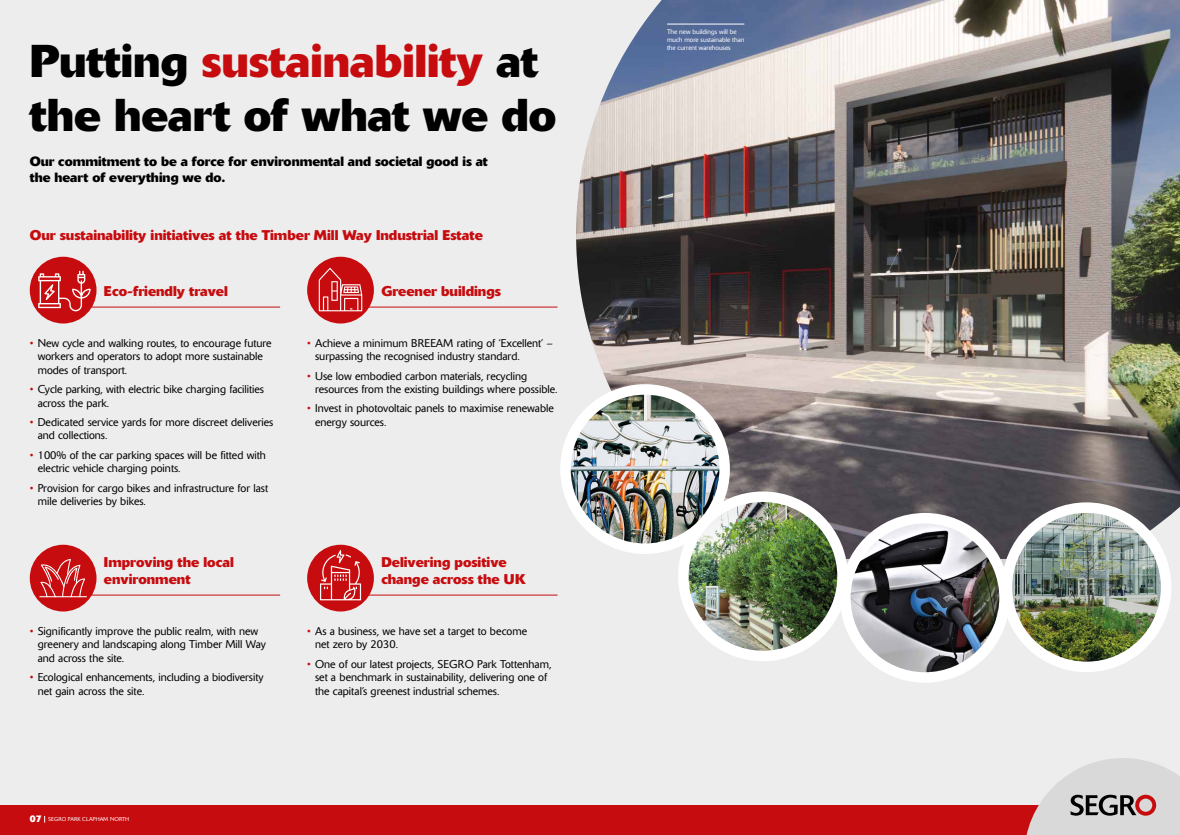
<style>
.page{position:relative;width:1180px;height:835px;background:#fff}
.page>*{position:absolute;margin:0;border:0;box-sizing:border-box;transform-origin:0 0}
.t1{font:700 45.5px/54.6px "Delta BQ";color:#000}
.t2{font:700 14px/16.8px "Delta BQ";color:#c70c0f}
.t3{font:700 13.3px/16px "Delta BQ";color:#000}
.t4{font:300 11.2px/13.4px "Delta BQ";color:#000}
.t5{font:300 6.65px/8px "Delta BQ";color:#fff}
.t6{font:300 5.6px "Delta BQ";letter-spacing:.02em;color:#fff}
.s1{color:#c70c0f}
.s2{font-weight:700;font-size:9.52px}
</style>
<div class="page">
<div style="left:0;top:0;width:1180px;height:834px;background:#ededed"></div>
<img style="left:576px;top:0;width:604px;height:559px">
<img style="left:1007px;top:507px;width:159px;height:156px">
<div style="left:1001px;top:502px;width:170px;height:170px;border:10px solid #fff;border-radius:50%"></div>
<img style="left:845px;top:518px;width:159px;height:159px;border-radius:80px">
<div style="left:840px;top:513px;width:169px;height:169px;border:10px solid #fff;border-radius:50%"></div>
<img style="left:683px;top:496px;width:159px;height:160px;border-radius:80px">
<div style="left:678px;top:491px;width:170px;height:170px;border:10px solid #fff;border-radius:50%"></div>
<img style="left:565px;top:389px;width:159px;height:159px;border-radius:80px">
<div style="left:560px;top:384px;width:170px;height:170px;border:10px solid #fff;border-radius:50%"></div>
<hr style="left:73px;top:307px;width:207px;height:1px;background:#c70c0f">
<hr style="left:73px;top:594px;width:207px;height:1px;background:#c70c0f">
<hr style="left:350px;top:307px;width:207px;height:1px;background:#c70c0f">
<hr style="left:350px;top:594px;width:207px;height:1px;background:#c70c0f">
<hr style="left:667px;top:24px;width:77px;height:1px;background:#fff">
<div style="left:30px;top:257px;width:66px;height:66px;background:#c70c0f;border-radius:50%"></div>
<div style="left:307px;top:257px;width:67px;height:66px;background:#c70c0f;border-radius:50%"></div>
<svg style="left:38px;top:271px;width:53px;height:40px"></svg>
<svg style="left:319px;top:268px;width:43px;height:43px"></svg>
<div style="left:30px;top:544px;width:66px;height:67px;background:#c70c0f;border-radius:50%"></div>
<div style="left:307px;top:544px;width:67px;height:67px;background:#c70c0f;border-radius:50%"></div>
<svg style="left:40px;top:559px;width:45px;height:37px"></svg>
<hr style="left:39px;top:596px;width:48px;height:1px;background:#fff">
<svg style="left:320px;top:550px;width:41px;height:50px"></svg>
<div style="left:0;top:805px;width:1180px;height:29px;background:#c70c0f"></div>
<svg style="left:1027px;top:758px;width:153px;height:76px"></svg>
<h1 class="t1" style="left:30px;top:33px;width:528px">Putting <span class="s1">sustainability</span> at the heart of what we do</h1>
<p class="t3" style="left:30px;top:154px;width:460px">Our commitment to be a force for environmental and societal good is at the heart of everything we do.</p>
<p class="t2" style="left:30px;top:226px;width:454px">Our sustainability initiatives at the Timber Mill Way Industrial Estate</p>
<p class="t2" style="left:104px;top:283px;width:125px">Eco-friendly travel</p>
<p class="t4" style="left:38px;top:336px;width:235px;text-indent:-8px"><span class="s1">•</span> New cycle and walking routes, to encourage future workers and operators to adopt more sustainable modes of transport.</p>
<p class="t4" style="left:38px;top:382px;width:228px;text-indent:-8px"><span class="s1">•</span> Cycle parking, with electric bike charging facilities across the park.</p>
<p class="t4" style="left:38px;top:415px;width:237px;text-indent:-8px"><span class="s1">•</span> Dedicated service yards for more discreet deliveries and collections.</p>
<p class="t4" style="left:38px;top:448px;width:230px;text-indent:-8px"><span class="s1">•</span> 100% of the car parking spaces will be fitted with electric vehicle charging points.</p>
<p class="t4" style="left:38px;top:481px;width:232px;text-indent:-8px"><span class="s1">•</span> Provision for cargo bikes and infrastructure for last mile deliveries by bikes.</p>
<p class="t2" style="left:104px;top:554px;width:131px">Improving the local environment</p>
<p class="t4" style="left:38px;top:624px;width:230px;text-indent:-8px"><span class="s1">•</span> Significantly improve the public realm, with new greenery and landscaping along Timber Mill Way and across the site.</p>
<p class="t4" style="left:38px;top:670px;width:227px;text-indent:-8px"><span class="s1">•</span> Ecological enhancements, including a biodiversity net gain across the site.</p>
<p class="t2" style="left:381px;top:283px;width:121px">Greener buildings</p>
<p class="t4" style="left:315px;top:336px;width:239px;text-indent:-8px"><span class="s1">•</span> Achieve a minimum BREEAM rating of ‘Excellent’ – surpassing the recognised industry standard.</p>
<p class="t4" style="left:315px;top:369px;width:244px;text-indent:-8px"><span class="s1">•</span> Use low embodied carbon materials, recycling resources from the existing buildings where possible.</p>
<p class="t4" style="left:315px;top:402px;width:240px;text-indent:-8px"><span class="s1">•</span> Invest in photovoltaic panels to maximise renewable energy sources.</p>
<p class="t2" style="left:381px;top:554px;width:146px">Delivering positive change across the UK</p>
<p class="t4" style="left:315px;top:624px;width:213px;text-indent:-8px"><span class="s1">•</span> As a business, we have set a target to become net zero by 2030.</p>
<p class="t4" style="left:315px;top:657px;width:238px;text-indent:-8px"><span class="s1">•</span> One of our latest projects, SEGRO Park Tottenham, set a benchmark in sustainability, delivering one of the capital’s greenest industrial schemes.</p>
<p class="t6" style="left:30px;top:815px;width:101px"><span class="s2">07</span> SEGRO PARK CLAPHAM NORTH</p>
<p class="t5" style="left:667px;top:27px;width:79px">The new buildings will be much more sustainable than the current warehouses</p>
</div>
